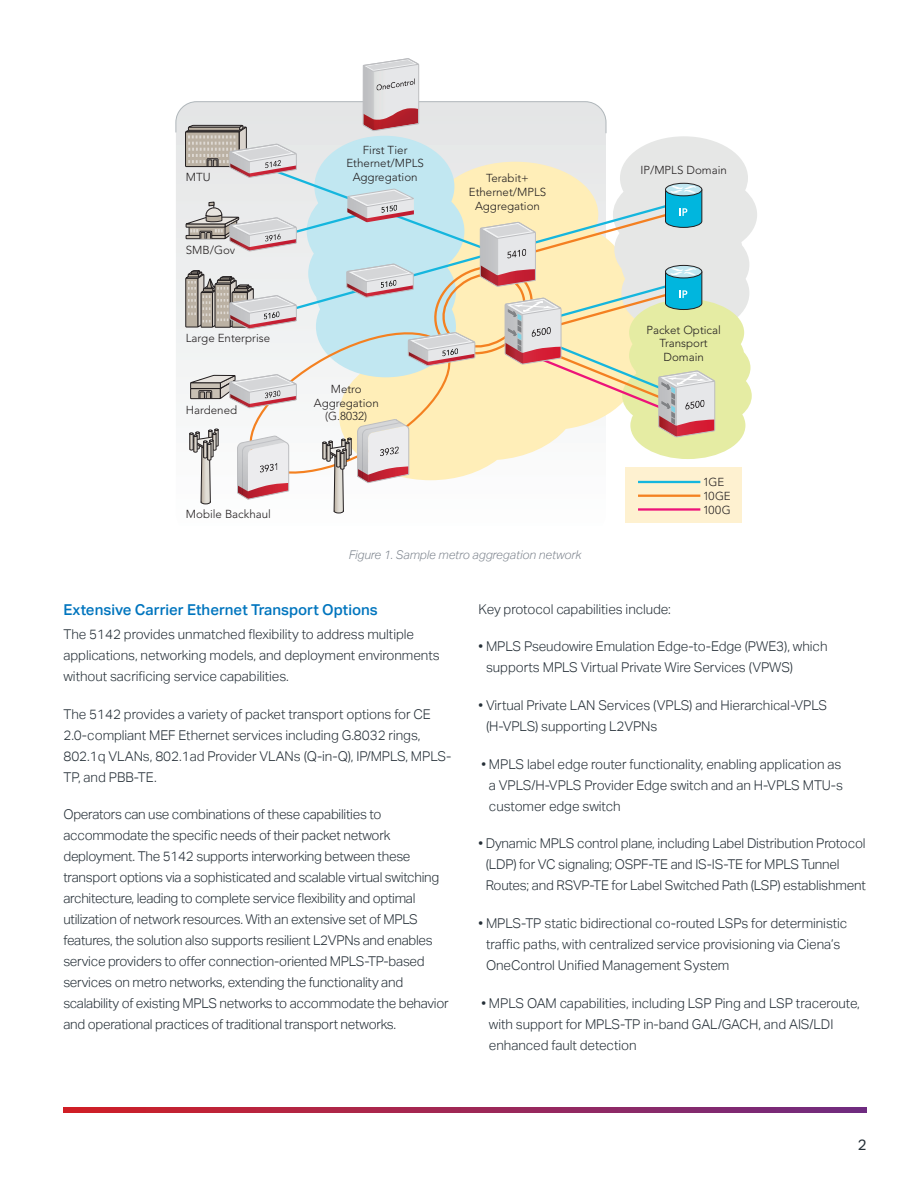
<style>
.page{position:relative;width:918px;height:1188px;background:#fff}
.page>*{position:absolute;margin:0;border:0;box-sizing:border-box;transform-origin:0 0}
.Headline_for_body_co{font:500 15px "Aktiv Grotesk";color:#0075be}
.t1{font:15px "Aktiv Grotesk";color:#252f37}
.Body_Copy{font:300 13.5px/21px "Aktiv Grotesk";letter-spacing:-.015em;color:#252f37}
.Figure_Caption{font:italic 300 12px "Aktiv Grotesk";letter-spacing:-.005em;color:#808790}
.t2{font:300 11.55px/13.8px "Avenir";color:#231f20;text-align:center}
</style>
<div class="page">
<svg style="left:63px;top:1108px;width:804px;height:4px;background:#9f2654"></svg>
<svg style="left:175px;top:58px;width:582px;height:465px"></svg>
<hr style="left:638px;top:481px;width:62px;height:2px;background:#15b6de">
<hr style="left:638px;top:495px;width:62px;height:2px;background:#f48121">
<hr style="left:638px;top:508px;width:62px;height:3px;background:#ed1379">
<p class="t2" style="left:186px;top:170px;width:26px">MTU</p>
<p class="t2" style="left:186px;top:243px;width:51px">SMB/Gov</p>
<p class="t2" style="left:186px;top:331px;width:86px">Large Enterprise</p>
<p class="t2" style="left:186px;top:403px;width:53px">Hardened</p>
<p class="t2" style="left:186px;top:507px;width:87px">Mobile Backhaul</p>
<p class="t2" style="left:346px;top:143px;width:79px">First Tier<br>Ethernet/MPLS<br>Aggregation</p>
<p class="t2" style="left:469px;top:171px;width:79px">Terabit+<br>Ethernet/MPLS<br>Aggregation</p>
<p class="t2" style="left:314px;top:382px;width:66px">Metro<br>Aggregation (G.8032)</p>
<p class="Figure_Caption" style="left:349px;top:548px;width:234px">Figure 1. Sample metro aggregation network</p>
<p class="t2" style="left:640px;top:163px;width:88px">IP/MPLS Domain</p>
<p class="t2" style="left:646px;top:323px;width:76px">Packet Optical<br>Transport<br>Domain</p>
<p class="t2" style="left:703px;top:475px;width:29px;text-align:left">1GE<br>10GE<br>100G</p>
<p class="Headline_for_body_co" style="left:63px;top:601px;width:316px">Extensive Carrier Ethernet Transport Options</p>
<p class="Body_Copy" style="left:63px;top:624px;width:378px">The 5142 provides unmatched flexibility to address multiple applications, networking models, and deployment environments without sacrificing service capabilities.</p>
<p class="Body_Copy" style="left:63px;top:703px;width:390px">The 5142 provides a variety of packet transport options for CE 2.0-compliant MEF Ethernet services including G.8032 rings, 802.1q VLANs, 802.1ad Provider VLANs (Q-in-Q), IP/MPLS, MPLS-TP, and PBB-TE.</p>
<p class="Body_Copy" style="left:63px;top:804px;width:387px">Operators can use combinations of these capabilities to accommodate the specific needs of their packet network deployment. The 5142 supports interworking between these transport options via a sophisticated and scalable virtual switching architecture, leading to complete service flexibility and optimal utilization of network resources. With an extensive set of MPLS features, the solution also supports resilient L2VPNs and enables service providers to offer connection-oriented MPLS-TP-based services on metro networks, extending the functionality and scalability of existing MPLS networks to accommodate the behavior and operational practices of traditional transport networks.</p>
<p class="Body_Copy" style="left:479px;top:598px;width:194px">Key protocol capabilities include:</p>
<p class="Body_Copy" style="left:486px;top:636px;width:343px;text-indent:-7px">• MPLS Pseudowire Emulation Edge-to-Edge (PWE3), which supports MPLS Virtual Private Wire Services (VPWS)</p>
<p class="Body_Copy" style="left:486px;top:695px;width:343px;text-indent:-7px">• Virtual Private LAN Services (VPLS) and Hierarchical-VPLS (H-VPLS) supporting L2VPNs</p>
<p class="Body_Copy" style="left:489px;top:754px;width:356px;text-indent:-7px">• MPLS label edge router functionality, enabling application as a VPLS/H-VPLS Provider Edge switch and an H-VPLS MTU-s customer edge switch</p>
<p class="Body_Copy" style="left:486px;top:833px;width:382px;text-indent:-7px">• Dynamic MPLS control plane, including Label Distribution Protocol (LDP) for VC signaling; OSPF-TE and IS-IS-TE for MPLS Tunnel<br>Routes; and RSVP-TE for Label Switched Path (LSP) establishment</p>
<p class="Body_Copy" style="left:486px;top:913px;width:363px;text-indent:-7px">• MPLS-TP static bidirectional co-routed LSPs for deterministic traffic paths, with centralized service provisioning via Ciena’s<br>OneControl Unified Management System</p>
<p class="Body_Copy" style="left:489px;top:993px;width:372px;text-indent:-7px">• MPLS OAM capabilities, including LSP Ping and LSP traceroute, with support for MPLS-TP in-band GAL/GACH, and AIS/LDI enhanced fault detection</p>
<p class="t1" style="left:858px;top:1136px;width:10px">2</p>
</div>
